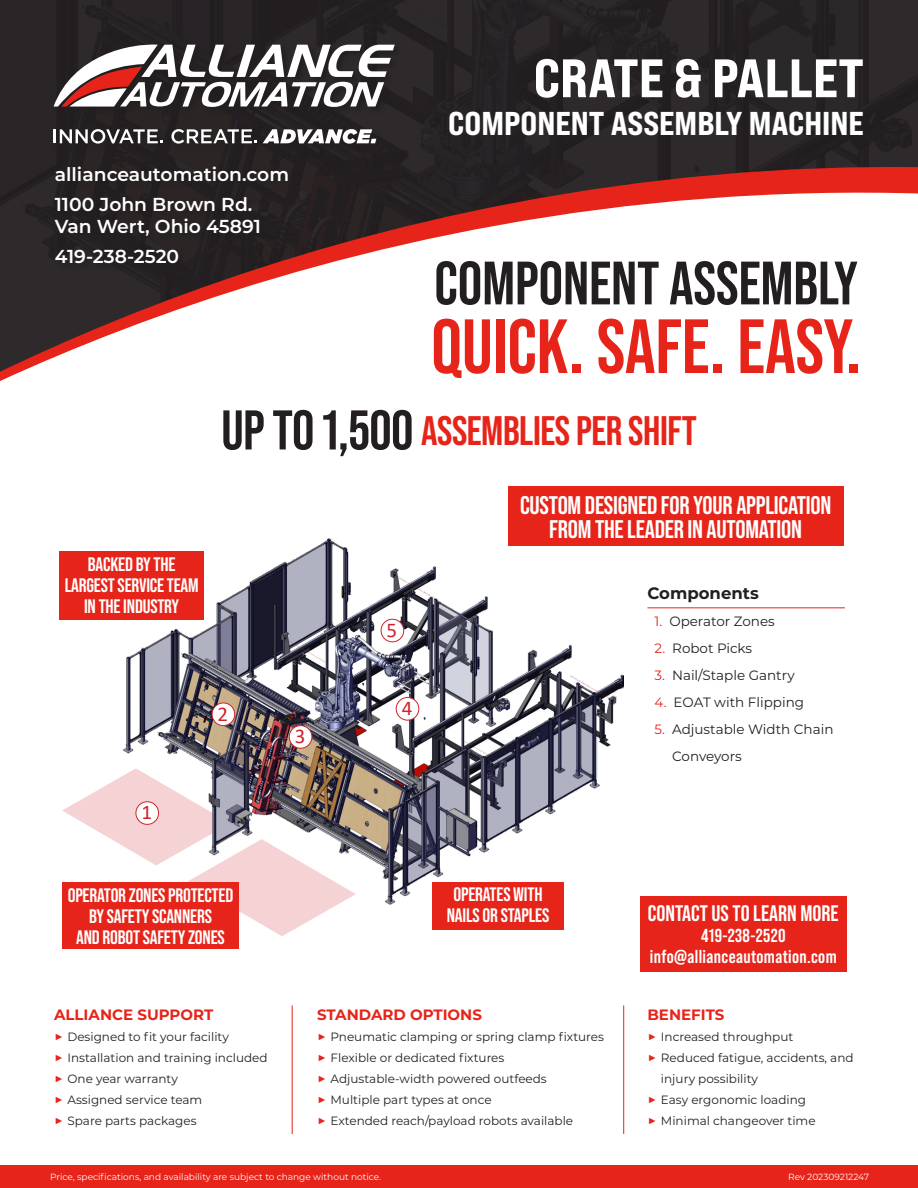
<style>
.page{position:relative;width:918px;height:1188px;background:#fff}
.page>*{position:absolute;margin:0;border:0;box-sizing:border-box;transform-origin:0 0}
.t1{font:700 76.65px "Bebas Neue Pro";color:#e72419}
.t2{font:700 61.05px "Bebas Neue Pro";color:#231f20}
.t3{font:54px "Bebas Neue Pro Exp Eb";color:#fff}
.t4{font:700 41.25px "Bebas Neue Pro";letter-spacing:-.01em;color:#e72419}
.t5{font:33px "Bebas Neue Pro Exp Eb";color:#fff}
.t6{font:700 25.5px "Bebas Neue Pro";letter-spacing:-.01em;color:#fff}
.t7{font:700 22.5px "Bebas Neue Pro";color:#fff}
.t8{font:21px "Calibri";color:#d1232a}
.t9{font:700 19.5px "Bebas Neue Pro";letter-spacing:-.01em;color:#fff}
.t10{font:600 18.75px "Montserrat";color:#fff}
.t11{font:700 18.75px "Bebas Neue Pro";letter-spacing:.02em;color:#fff}
.t12{font:700 16.5px "Montserrat";color:#231f20}
.bullet_arrowhead_list{font:700 15px "Montserrat";color:#e72419}
.t13{font:13.5px/27px "Montserrat";color:#231f20}
.t14{font:12px/21px "Montserrat";color:#231f20}
.t15{font:9px "Montserrat";color:#fff}
.s1{font-size:55.8px;color:#231f20}
.s2{color:#e72419}
.s3{font-size:15px;color:#e72419}
</style>
<div class="page">
<div style="left:0;top:0;width:918px;height:141px;background:#292628"></div>
<div style="left:0;top:1165px;width:918px;height:23px;background:#e72419"></div>
<svg style="left:0;top:141px;width:918px;height:240px"></svg>
<img style="left:123px;top:539px;width:501px;height:366px">
<div style="left:640px;top:896px;width:206px;height:75px;background:#e72419"></div>
<div style="left:52px;top:43px;width:351px;height:108px;background:#231f20"></div>
<svg style="left:54px;top:43px;width:341px;height:64px"></svg>
<svg style="left:54px;top:129px;width:109px;height:15px"></svg>
<svg style="left:171px;top:129px;width:86px;height:15px"></svg>
<svg style="left:263px;top:129px;width:113px;height:15px"></svg>
<hr style="left:647px;top:607px;width:198px;height:1px;background:#e72419">
<hr style="left:292px;top:1005px;width:1px;height:129px;background:#e72419">
<div style="left:53px;top:164px;width:243px;height:107px;background:#231f20"></div>
<hr style="left:623px;top:1005px;width:1px;height:129px;background:#e72419">
<div style="left:508px;top:487px;width:335px;height:59px;background:#e72419"></div>
<div style="left:59px;top:551px;width:145px;height:69px;background:#e72419"></div>
<div style="left:432px;top:882px;width:132px;height:47px;background:#e72419"></div>
<svg style="left:62px;top:768px;width:294px;height:168px"></svg>
<div style="left:289px;top:726px;width:23px;height:22px;background:#fff;border-radius:50%"></div>
<div style="left:289px;top:725px;width:23px;height:24px;border:1px solid #d1232a;border-radius:50%"></div>
<div style="left:212px;top:703px;width:23px;height:23px;background:#fff;border-radius:50%"></div>
<div style="left:212px;top:703px;width:23px;height:23px;border:1px solid #d1232a;border-radius:50%"></div>
<div style="left:396px;top:698px;width:23px;height:22px;background:#fff;border-radius:50%"></div>
<div style="left:396px;top:697px;width:23px;height:24px;border:1px solid #d1232a;border-radius:50%"></div>
<div style="left:381px;top:619px;width:23px;height:23px;background:#fff;border-radius:50%"></div>
<div style="left:381px;top:619px;width:23px;height:23px;border:1px solid #d1232a;border-radius:50%"></div>
<div style="left:136px;top:802px;width:23px;height:22px;background:#fff;border-radius:50%"></div>
<div style="left:136px;top:801px;width:23px;height:24px;border:1px solid #d1232a;border-radius:50%"></div>
<div style="left:62px;top:882px;width:177px;height:66px;background:#e72419"></div>
<p class="t10" style="left:55px;top:161px;width:236px">allianceautomation.com</p>
<p class="t10" style="left:55px;top:191px;width:199px">1100 John Brown Rd.</p>
<p class="t10" style="left:55px;top:213px;width:208px">Van Wert, Ohio 45891</p>
<p class="t10" style="left:55px;top:243px;width:126px">419-238-2520</p>
<p class="t3" style="left:534px;top:45px;width:332px">CRATE &amp; PALLET</p>
<p class="t5" style="left:448px;top:103px;width:417px">COMPONENT ASSEMBLY MACHINE</p>
<p class="t2" style="left:434px;top:248px;width:425px">COMPONENT ASSEMBLY</p>
<p class="t1" style="left:431px;top:303px;width:431px">QUICK. SAFE. EASY.</p>
<p class="t4" style="left:221px;top:407px;width:477px"><span class="s1">UP TO 1,500</span> ASSEMBLIES PER SHIFT</p>
<p class="t9" style="left:88px;top:553px;width:89px">BACKED BY THE</p>
<p class="t9" style="left:65px;top:574px;width:136px">LARGEST SERVICE TEAM</p>
<p class="t9" style="left:84px;top:595px;width:97px">IN THE INDUSTRY</p>
<p class="t8" style="left:387px;top:615px;width:12px">5</p>
<p class="t8" style="left:141px;top:798px;width:12px">1</p>
<p class="t8" style="left:218px;top:699px;width:12px">2</p>
<p class="t8" style="left:402px;top:694px;width:12px">4</p>
<p class="t8" style="left:295px;top:722px;width:12px">3</p>
<p class="t9" style="left:68px;top:884px;width:167px">OPERATOR ZONES PROTECTED</p>
<p class="t9" style="left:89px;top:905px;width:124px">BY SAFETY SCANNERS</p>
<p class="t9" style="left:76px;top:926px;width:150px">AND ROBOT SAFETY ZONES</p>
<p class="t6" style="left:520px;top:490px;width:313px">CUSTOM DESIGNED FOR YOUR APPLICATION</p>
<p class="t6" style="left:549px;top:514px;width:254px">FROM THE LEADER IN AUTOMATION</p>
<p class="t9" style="left:453px;top:883px;width:91px">OPERATES WITH</p>
<p class="t9" style="left:447px;top:904px;width:104px">NAILS OR STAPLES</p>
<p class="t12" style="left:647px;top:581px;width:113px">Components</p>
<p class="t13" style="left:655px;top:607px;width:122px"><span class="s2">1.</span> Operator Zones</p>
<p class="t13" style="left:655px;top:634px;width:99px"><span class="s2">2.</span> Robot Picks</p>
<p class="t13" style="left:655px;top:661px;width:142px"><span class="s2">3.</span> Nail/Staple Gantry</p>
<p class="t13" style="left:655px;top:688px;width:151px"><span class="s2">4.</span> EOAT with Flipping</p>
<p class="t13" style="left:672px;top:715px;width:163px;text-indent:-18px"><span class="s2">5.</span> Adjustable Width Chain<br>Conveyors</p>
<p class="t7" style="left:648px;top:900px;width:192px">CONTACT US TO LEARN MORE</p>
<p class="t11" style="left:701px;top:925px;width:86px">419-238-2520</p>
<p class="t11" style="left:650px;top:946px;width:188px">info@allianceautomation.com</p>
<p class="bullet_arrowhead_list" style="left:54px;top:1004px;width:161px">ALLIANCE SUPPORT</p>
<p class="t14" style="left:54px;top:1026px;width:176px"><span class="s3">▶</span> Designed to fit your facility</p>
<p class="t14" style="left:54px;top:1047px;width:215px"><span class="s3">▶</span> Installation and training included</p>
<p class="t14" style="left:54px;top:1068px;width:125px"><span class="s3">▶</span> One year warranty</p>
<p class="t14" style="left:54px;top:1089px;width:150px"><span class="s3">▶</span> Assigned service team</p>
<p class="t14" style="left:54px;top:1110px;width:144px"><span class="s3">▶</span> Spare parts packages</p>
<p class="bullet_arrowhead_list" style="left:317px;top:1004px;width:166px">STANDARD OPTIONS</p>
<p class="t14" style="left:317px;top:1026px;width:289px"><span class="s3">▶</span> Pneumatic clamping or spring clamp fixtures</p>
<p class="t14" style="left:317px;top:1047px;width:189px"><span class="s3">▶</span> Flexible or dedicated fixtures</p>
<p class="t14" style="left:317px;top:1068px;width:231px"><span class="s3">▶</span> Adjustable-width powered outfeeds</p>
<p class="t14" style="left:317px;top:1089px;width:176px"><span class="s3">▶</span> Multiple part types at once</p>
<p class="t14" style="left:317px;top:1110px;width:258px"><span class="s3">▶</span> Extended reach/payload robots available</p>
<p class="t15" style="left:50px;top:1171px;width:332px">Price, specifications, and availability are subject to change without notice.</p>
<p class="bullet_arrowhead_list" style="left:647px;top:1004px;width:78px">BENEFITS</p>
<p class="t14" style="left:647px;top:1026px;width:147px"><span class="s3">▶</span> Increased throughput</p>
<p class="t14" style="left:661px;top:1047px;width:194px;text-indent:-14px"><span class="s3">▶</span> Reduced fatigue, accidents, and injury possibility</p>
<p class="t14" style="left:647px;top:1089px;width:160px"><span class="s3">▶</span> Easy ergonomic loading</p>
<p class="t14" style="left:647px;top:1110px;width:170px"><span class="s3">▶</span> Minimal changeover time</p>
<p class="t15" style="left:788px;top:1171px;width:82px">Rev 202309212247</p>
</div>
